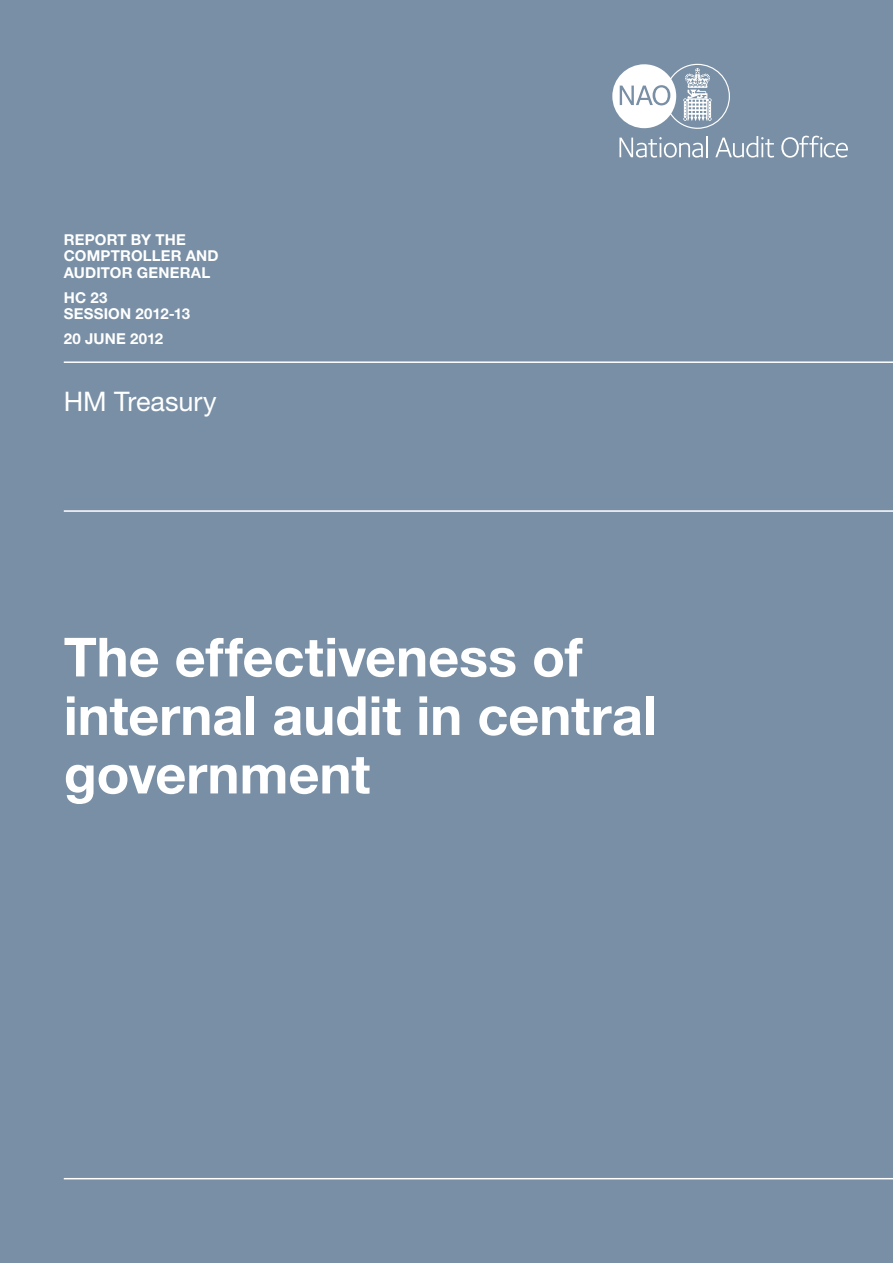
<style>
.page{position:relative;width:893px;height:1263px;background:#788fa5}
.page>*{position:absolute;margin:0;border:0;box-sizing:border-box;transform-origin:0 0}
.HEAD_COVER_TITLE{font:700 54px/58.5px "Helvetica Neue LT Std";color:#fff}
.HEAD_DEPT_NAME{font:27px "Helvetica Neue LT Std";letter-spacing:-.005em;color:#fff}
.HEAD_1_DESCRIPTOR{font:700 15px/16.5px "Helvetica Neue LT Std";letter-spacing:.01em;color:#fff}
.HEAD_2_DESCRIPTOR{font:700 15px/16.5px "Helvetica Neue LT Std";letter-spacing:.01em;color:#fff}
</style>
<div class="page">
<hr style="left:64px;top:361px;width:829px;height:2px;background:#fff">
<hr style="left:64px;top:510px;width:829px;height:2px;background:#fff">
<hr style="left:64px;top:1178px;width:829px;height:1px;background:#fff">
<svg style="left:612px;top:64px;width:118px;height:65px"></svg>
<svg style="left:619px;top:137px;width:84px;height:21px"></svg>
<hr style="left:706px;top:136px;width:2px;height:21px;background:#fff">
<svg style="left:715px;top:136px;width:59px;height:22px"></svg>
<svg style="left:781px;top:136px;width:67px;height:22px"></svg>
<p class="HEAD_1_DESCRIPTOR" style="left:64px;top:231px;width:156px">REPORT BY THE<br>COMPTROLLER AND<br>AUDITOR GENERAL</p>
<p class="HEAD_2_DESCRIPTOR" style="left:64px;top:289px;width:128px">HC 23<br>SESSION 2012-13</p>
<p class="HEAD_2_DESCRIPTOR" style="left:64px;top:330px;width:101px">20 JUNE 2012</p>
<p class="HEAD_DEPT_NAME" style="left:64px;top:385px;width:154px">HM Treasury</p>
<p class="HEAD_COVER_TITLE" style="left:64px;top:627px;width:595px">The effectiveness of internal audit in central government</p>
</div>
